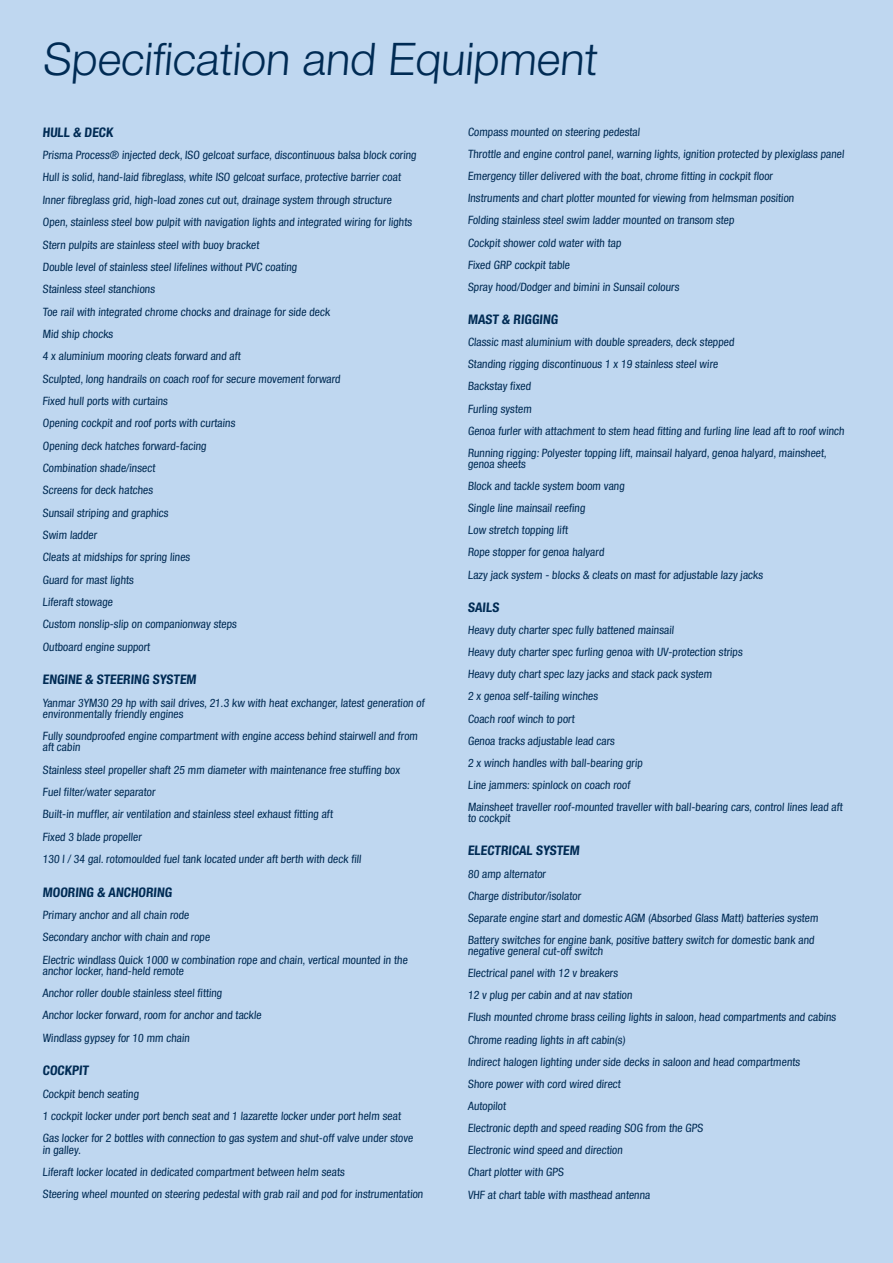
<style>
.page{position:relative;width:893px;height:1263px;background:#bfd7f0}
.page>*{position:absolute;margin:0;border:0;box-sizing:border-box;transform-origin:0 0}
.t1{font:300 45px "Helvetica Neue LT Std";color:#002b54}
.t2{font:700 condensed 13.2px "Helvetica Neue LT Std";color:#002b54}
.t3{font:condensed 11.55px/22.2px "Helvetica Neue LT Std";color:#002b54}
</style>
<div class="page">
<h1 class="t1" style="left:43px;top:31px;width:560px">Specification and Equipment</h1>
<p class="t2" style="left:43px;top:124px;width:72px">HULL &amp; DECK</p>
<p class="t3" style="left:42px;top:144px;width:377px">Prisma Process® injected deck, ISO gelcoat surface, discontinuous balsa block coring Hull is solid, hand-laid fibreglass, white ISO gelcoat surface, protective barrier coat Inner fibreglass grid, high-load zones cut out, drainage system through structure Open, stainless steel bow pulpit with navigation lights and integrated wiring for lights Stern pulpits are stainless steel with buoy bracket<br>Double level of stainless steel lifelines without PVC coating<br>Stainless steel stanchions<br>Toe rail with integrated chrome chocks and drainage for side deck<br>Mid ship chocks<br>4 x aluminium mooring cleats forward and aft<br>Sculpted, long handrails on coach roof for secure movement forward<br>Fixed hull ports with curtains<br>Opening cockpit and roof ports with curtains<br>Opening deck hatches forward-facing<br>Combination shade/insect<br>Screens for deck hatches<br>Sunsail striping and graphics<br>Swim ladder<br>Cleats at midships for spring lines<br>Guard for mast lights<br>Liferaft stowage<br>Custom nonslip-slip on companionway steps<br>Outboard engine support</p>
<p class="t2" style="left:43px;top:671px;width:157px">ENGINE &amp; STEERING SYSTEM</p>
<p class="t3" style="left:43px;top:697px;width:385px;line-height:11.1px">Yanmar 3YM30 29 hp with sail drives, 21.3 kw with heat exchanger, latest generation of environmentally friendly engines</p>
<p class="t3" style="left:43px;top:730px;width:378px;line-height:11.1px">Fully soundproofed engine compartment with engine access behind stairwell and from aft cabin</p>
<p class="t3" style="left:43px;top:758px;width:360px">Stainless steel propeller shaft 25 mm diameter with maintenance free stuffing box Fuel filter/water separator<br>Built-in muffler, air ventilation and stainless steel exhaust fitting aft<br>Fixed 3 blade propeller<br>130 l / 34 gal. rotomoulded fuel tank located under aft berth with deck fill</p>
<p class="t2" style="left:43px;top:884px;width:132px">MOORING &amp; ANCHORING</p>
<p class="t3" style="left:43px;top:903px;width:368px">Primary anchor and all chain rode<br>Secondary anchor with chain and rope<br>Electric windlass Quick 1000 w combination rope and chain, vertical mounted in the</p>
<p class="t3" style="left:43px;top:959px;width:222px">anchor locker, hand-held remote<br>Anchor roller double stainless steel fitting<br>Anchor locker forward, room for anchor and tackle Windlass gypsey for 10 mm chain</p>
<p class="t2" style="left:43px;top:1063px;width:49px">COCKPIT</p>
<p class="t3" style="left:43px;top:1082px;width:373px">Cockpit bench seating<br>1 cockpit locker under port bench seat and 1 lazarette locker under port helm seat<br>Gas locker for 2 bottles with connection to gas system and shut-off valve under stove</p>
<p class="t3" style="left:43px;top:1138px;width:383px">in galley.<br>Liferaft locker located in dedicated compartment between helm seats<br>Steering wheel mounted on steering pedestal with grab rail and pod for instrumentation</p>
<p class="t3" style="left:468px;top:121px;width:379px">Compass mounted on steering pedestal<br>Throttle and engine control panel, warning lights, ignition protected by plexiglass panel Emergency tiller delivered with the boat, chrome fitting in cockpit floor<br>Instruments and chart plotter mounted for viewing from helmsman position<br>Folding stainless steel swim ladder mounted on transom step<br>Cockpit shower cold water with tap<br>Fixed GRP cockpit table<br>Spray hood/Dodger and bimini in Sunsail colours</p>
<p class="t2" style="left:468px;top:311px;width:93px">MAST &amp; RIGGING</p>
<p class="t3" style="left:468px;top:331px;width:379px">Classic mast aluminium with double spreaders, deck stepped<br>Standing rigging discontinuous 1 x 19 stainless steel wire<br>Backstay fixed<br>Furling system<br>Genoa furler with attachment to stem head fitting and furling line lead aft to roof winch Running rigging: Polyester topping lift, mainsail halyard, genoa halyard, mainsheet,</p>
<p class="t3" style="left:468px;top:453px;width:298px">genoa sheets<br>Block and tackle system boom vang<br>Single line mainsail reefing<br>Low stretch topping lift<br>Rope stopper for genoa halyard<br>Lazy jack system - blocks &amp; cleats on mast for adjustable lazy jacks</p>
<p class="t2" style="left:468px;top:599px;width:34px">SAILS</p>
<p class="t3" style="left:468px;top:619px;width:377px">Heavy duty charter spec fully battened mainsail<br>Heavy duty charter spec furling genoa with UV-protection strips<br>Heavy duty chart spec lazy jacks and stack pack system<br>2 x genoa self-tailing winches<br>Coach roof winch to port<br>Genoa tracks adjustable lead cars<br>2 x winch handles with ball-bearing grip<br>Line jammers: spinlock on coach roof<br>Mainsheet traveller roof-mounted traveller with ball-bearing cars, control lines lead aft</p>
<p class="t3" style="left:468px;top:807px;width:45px">to cockpit</p>
<p class="t2" style="left:468px;top:843px;width:115px">ELECTRICAL SYSTEM</p>
<p class="t3" style="left:468px;top:862px;width:353px">80 amp alternator<br>Charge distributor/isolator<br>Separate engine start and domestic AGM (Absorbed Glass Matt) batteries system Battery switches for engine bank, positive battery switch for domestic bank and</p>
<p class="t3" style="left:468px;top:940px;width:371px">negative general cut-off switch<br>Electrical panel with 12 v breakers<br>12 v plug per cabin and at nav station<br>Flush mounted chrome brass ceiling lights in saloon, head compartments and cabins Chrome reading lights in aft cabin(s)<br>Indirect halogen lighting under side decks in saloon and head compartments<br>Shore power with cord wired direct<br>Autopilot<br>Electronic depth and speed reading SOG from the GPS<br>Electronic wind speed and direction<br>Chart plotter with GPS<br>VHF at chart table with masthead antenna</p>
</div>
